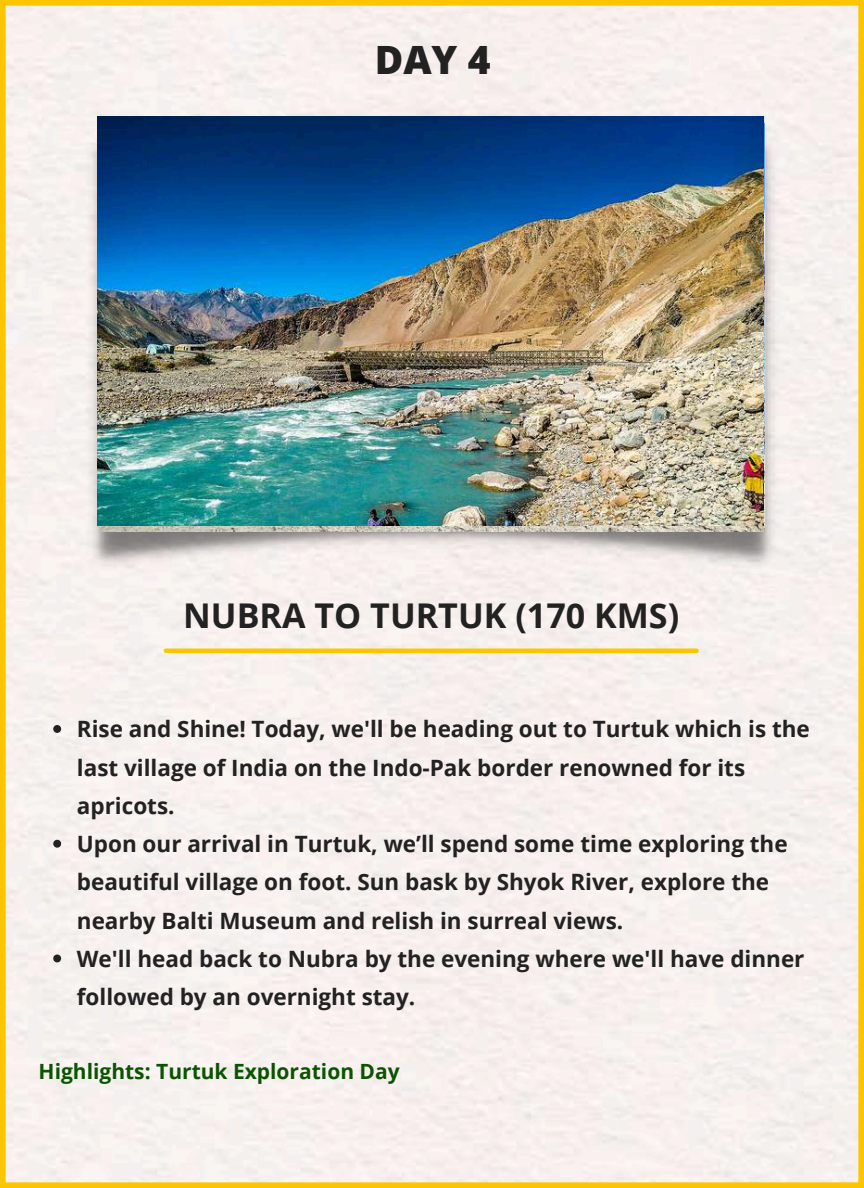
<style>
.page{position:relative;width:864px;height:1188px;background:#f6f0ee}
.page>*{position:absolute;margin:0;border:0;box-sizing:border-box;transform-origin:0 0}
.t1{font:800 39px "Open Sans";color:#222}
.t2{font:700 34.05px "Open Sans";color:#222}
.t3{font:700 22.5px/38.2px "Open Sans";color:#222}
.t4{font:700 21px "Open Sans";color:#0b5402}
</style>
<div class="page">
<hr style="left:166px;top:649px;width:531px;height:4px;background:#fcc500">
<img style="left:82px;top:106px;width:700px;height:466px">
<img style="left:98px;top:117px;width:666px;height:408px">
<svg style="left:53px;top:725px;width:8px;height:8px"></svg>
<svg style="left:53px;top:840px;width:8px;height:8px"></svg>
<svg style="left:53px;top:955px;width:8px;height:7px"></svg>
<h1 class="t1" style="left:375px;top:33px;width:117px">DAY 4</h1>
<h2 class="t2" style="left:183px;top:592px;width:498px">NUBRA TO TURTUK (170 KMS)</h2>
<p class="t3" style="left:77px;top:710px;width:734px">Rise and Shine! Today, we'll be heading out to Turtuk which is the last village of India on the Indo-Pak border renowned for its apricots.<br>Upon our arrival in Turtuk, we’ll spend some time exploring the beautiful village on foot. Sun bask by Shyok River, explore the nearby Balti Museum and relish in surreal views.<br>We'll head back to Nubra by the evening where we'll have dinner followed by an overnight stay.</p>
<p class="t4" style="left:39px;top:1057px;width:363px">Highlights: Turtuk Exploration Day</p>
</div>
